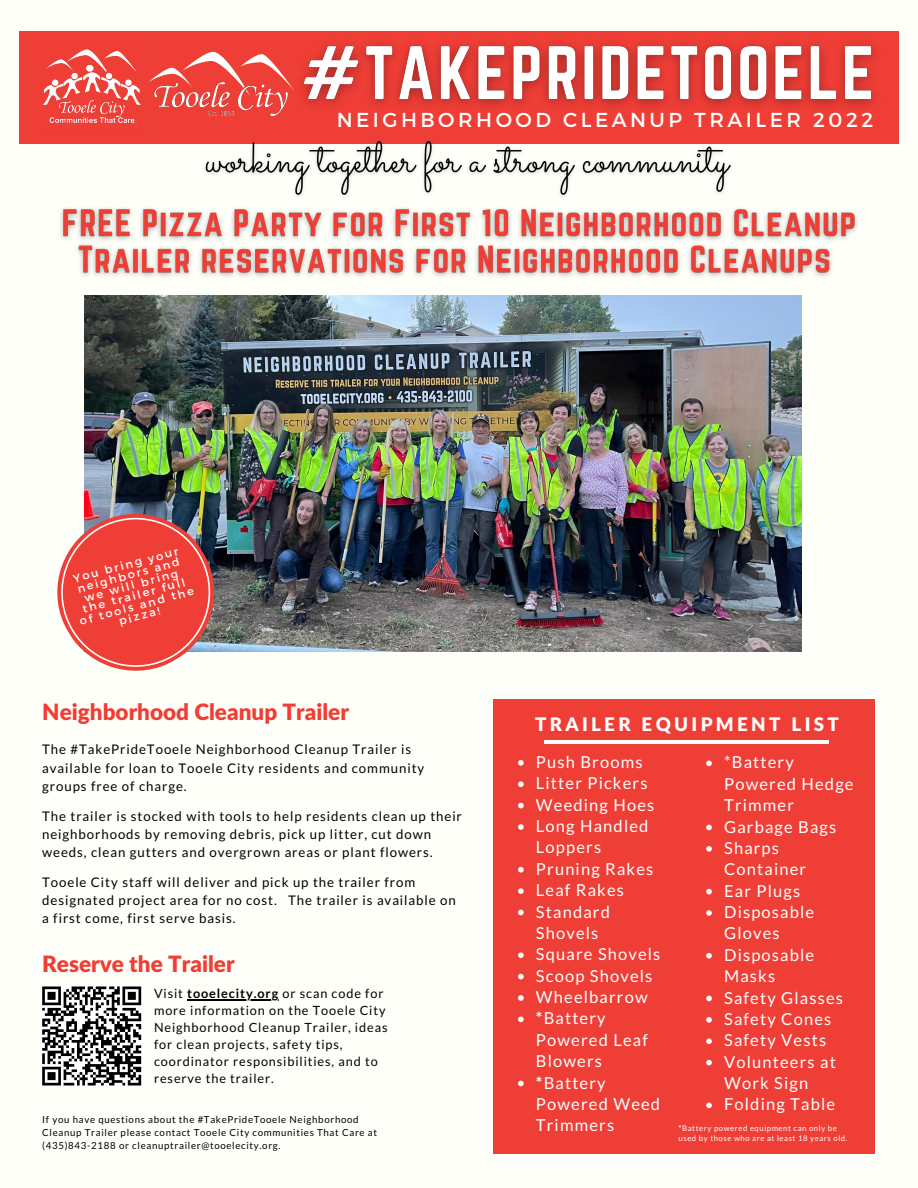
<style>
.page{position:relative;width:918px;height:1188px;background:#fffff9}
.page>*{position:absolute;margin:0;border:0;box-sizing:border-box;transform-origin:0 0}
.t1{font:900 22.5px "Lato Latin";color:#ef3e36}
.t2{font:20.25px "Montserrat";letter-spacing:.175em;color:#fff}
.t3{font:900 18.6px "Lato Latin";letter-spacing:.18em;color:#fff}
.t4{font:16.5px/21.3px "Lato";letter-spacing:.07em;color:#fff}
.t5{font:13.2px/18.1px "Lato";letter-spacing:.07em;color:#000}
.t6{font:12.75px/17px "Lato";letter-spacing:.07em;color:#000}
.t7{font:11.4px/10.6px "Montserrat";color:#fff;text-align:center}
.t8{font:9.75px/12.9px "Lato";letter-spacing:.07em;color:#000}
.t9{font:7.8px/10.4px "Lato";letter-spacing:.07em;color:#fff}
.s1{font-weight:700}
</style>
<div class="page">
<div style="left:19px;top:31px;width:880px;height:113px;background:#ef3e36"></div>
<img style="left:148px;top:51px;width:137px;height:66px">
<img style="left:84px;top:296px;width:717px;height:355px">
<svg style="left:84px;top:485px;width:159px;height:167px;background:#586e5f"></svg>
<svg style="left:57px;top:490px;width:181px;height:181px;background:#c66562"></svg>
<div style="left:494px;top:700px;width:380px;height:454px;background:#ef3e36"></div>
<hr style="left:545px;top:740px;width:284px;height:3px;background:#fff">
<svg style="left:42px;top:986px;width:99px;height:99px"></svg>
<img style="left:43px;top:49px;width:98px;height:75px">
<svg style="left:518px;top:760px;width:6px;height:6px"></svg>
<svg style="left:518px;top:781px;width:6px;height:6px"></svg>
<svg style="left:518px;top:803px;width:6px;height:5px"></svg>
<svg style="left:518px;top:824px;width:6px;height:6px"></svg>
<svg style="left:518px;top:867px;width:6px;height:6px"></svg>
<svg style="left:518px;top:888px;width:6px;height:6px"></svg>
<svg style="left:518px;top:910px;width:6px;height:5px"></svg>
<svg style="left:518px;top:952px;width:6px;height:6px"></svg>
<svg style="left:518px;top:974px;width:6px;height:5px"></svg>
<svg style="left:518px;top:995px;width:6px;height:6px"></svg>
<svg style="left:518px;top:1017px;width:6px;height:5px"></svg>
<svg style="left:518px;top:1081px;width:6px;height:5px"></svg>
<svg style="left:706px;top:761px;width:6px;height:5px"></svg>
<svg style="left:706px;top:825px;width:6px;height:5px"></svg>
<svg style="left:706px;top:846px;width:6px;height:6px"></svg>
<svg style="left:706px;top:889px;width:6px;height:5px"></svg>
<svg style="left:706px;top:910px;width:6px;height:6px"></svg>
<svg style="left:706px;top:953px;width:6px;height:6px"></svg>
<svg style="left:706px;top:996px;width:6px;height:5px"></svg>
<svg style="left:706px;top:1017px;width:6px;height:6px"></svg>
<svg style="left:706px;top:1038px;width:6px;height:6px"></svg>
<svg style="left:706px;top:1060px;width:6px;height:5px"></svg>
<svg style="left:706px;top:1103px;width:6px;height:5px"></svg>
<img style="left:285px;top:43px;width:590px;height:64px">
<img style="left:205px;top:140px;width:526px;height:55px">
<img style="left:60px;top:195px;width:798px;height:82px">
<hr style="left:187px;top:999px;width:92px;height:1px;background:#000">
<p class="t2" style="left:337px;top:106px;width:538px">NEIGHBORHOOD CLEANUP TRAILER 2022</p>
<p class="t7" style="left:67px;top:574px;width:119px;rotate:-15deg">You bring your neighbors and we will bring the trailer full of tools and the pizza!</p>
<p class="t1" style="left:42px;top:702px;width:308px">Neighborhood Cleanup Trailer</p>
<p class="t5" style="left:42px;top:740px;width:384px">The #TakePrideTooele Neighborhood Cleanup Trailer is available for loan to Tooele City residents and community groups free of charge.</p>
<p class="t5" style="left:42px;top:806px;width:421px">The trailer is stocked with tools to help residents clean up their neighborhoods by removing debris, pick up litter, cut down weeds, clean gutters and overgrown areas or plant flowers.</p>
<p class="t5" style="left:42px;top:873px;width:415px">Tooele City staff will deliver and pick up the trailer from designated project area for no cost. The trailer is available on a first come, first serve basis.</p>
<p class="t1" style="left:42px;top:954px;width:194px">Reserve the Trailer</p>
<p class="t6" style="left:154px;top:985px;width:235px">Visit <span class="s1">tooelecity.org</span> or scan code for more information on the Tooele City Neighborhood Cleanup Trailer, ideas for clean projects, safety tips, coordinator responsibilities, and to reserve the trailer.</p>
<p class="t8" style="left:42px;top:1113px;width:336px">If you have questions about the #TakePrideTooele Neighborhood<br>Cleanup Trailer please contact Tooele City communities That Care at</p>
<p class="t8" style="left:42px;top:1138px;width:240px">(435)843-2188 or cleanuptrailer@tooelecity.org.</p>
<p class="t3" style="left:535px;top:716px;width:305px">TRAILER EQUIPMENT LIST</p>
<p class="t4" style="left:536px;top:751px;width:108px">Push Brooms</p>
<p class="t4" style="left:536px;top:772px;width:113px">Litter Pickers</p>
<p class="t4" style="left:536px;top:794px;width:120px">Weeding Hoes</p>
<p class="t4" style="left:536px;top:815px;width:114px">Long Handled<br>Loppers</p>
<p class="t4" style="left:536px;top:858px;width:119px">Pruning Rakes</p>
<p class="t4" style="left:536px;top:879px;width:90px">Leaf Rakes</p>
<p class="t4" style="left:536px;top:901px;width:75px">Standard<br>Shovels</p>
<p class="t4" style="left:536px;top:943px;width:126px">Square Shovels</p>
<p class="t4" style="left:536px;top:965px;width:118px">Scoop Shovels</p>
<p class="t4" style="left:536px;top:986px;width:113px">Wheelbarrow</p>
<p class="t4" style="left:536px;top:1007px;width:113px"><span class="s1">*</span>Battery<br>Powered Leaf<br>Blowers</p>
<p class="t4" style="left:536px;top:1072px;width:126px"><span class="s1">*</span>Battery<br>Powered Weed<br>Trimmers</p>
<p class="t4" style="left:724px;top:751px;width:131px">*Battery<br>Powered Hedge<br>Trimmer</p>
<p class="t4" style="left:724px;top:816px;width:114px">Garbage Bags</p>
<p class="t4" style="left:724px;top:837px;width:84px">Sharps<br>Container</p>
<p class="t4" style="left:724px;top:880px;width:78px">Ear Plugs</p>
<p class="t4" style="left:724px;top:901px;width:92px">Disposable<br>Gloves</p>
<p class="t4" style="left:724px;top:944px;width:92px">Disposable<br>Masks</p>
<p class="t4" style="left:724px;top:987px;width:120px">Safety Glasses</p>
<p class="t4" style="left:724px;top:1008px;width:109px">Safety Cones</p>
<p class="t4" style="left:724px;top:1029px;width:104px">Safety Vests</p>
<p class="t4" style="left:724px;top:1051px;width:113px">Volunteers at<br>Work Sign</p>
<p class="t4" style="left:724px;top:1093px;width:112px">Folding Table</p>
<p class="t9" style="left:679px;top:1123px;width:170px"><span class="s1">*</span>Battery powered equipment can only be used by those who are at least 18 years old.</p>
</div>
